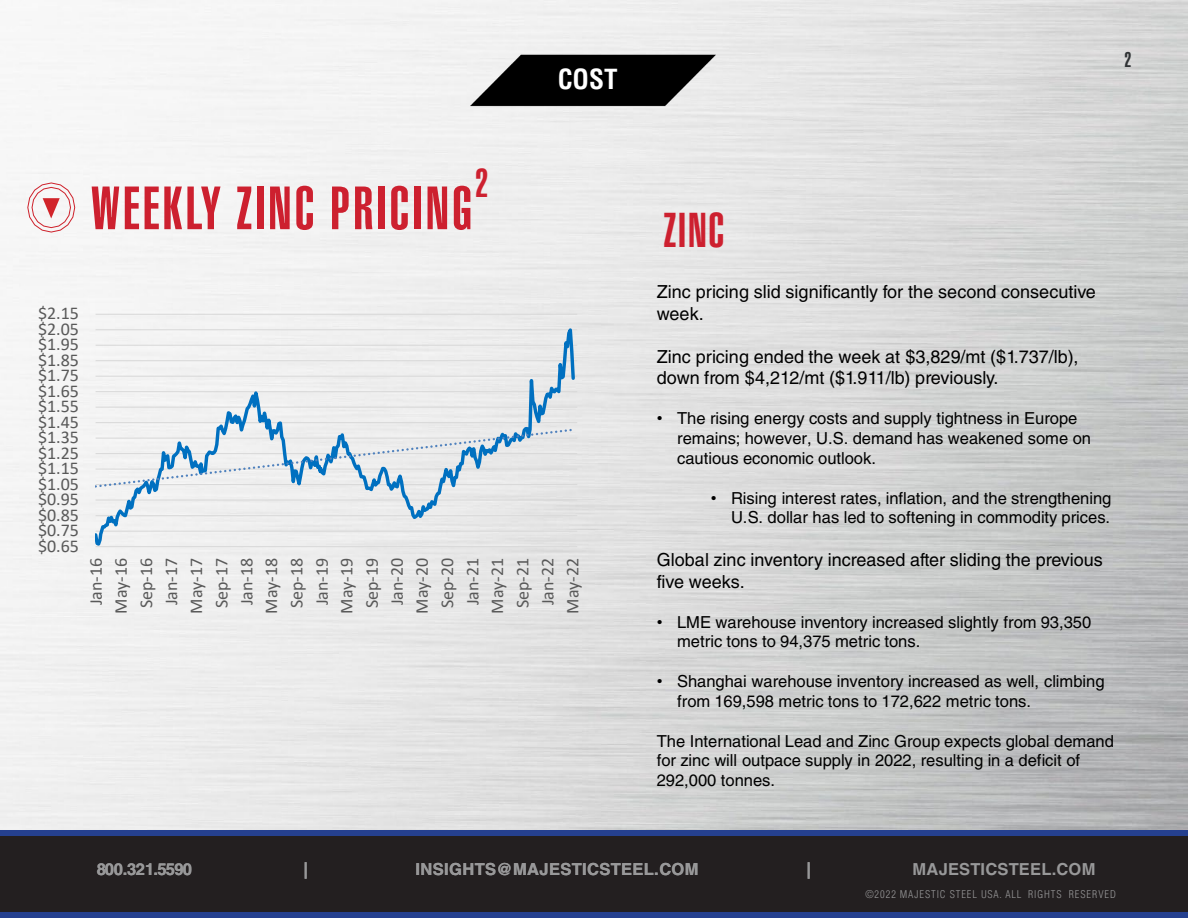
<style>
.page{position:relative;width:1188px;height:918px;background:#fff}
.page>*{position:absolute;margin:0;border:0;box-sizing:border-box;transform-origin:0 0}
.t1{font:60px "Helvetica LT Std Ultra Comp";letter-spacing:.05em;color:#cd202f}
.t2{font:48px "Helvetica LT Std Ultra Comp";color:#cd202f}
.t3{font:39.9px "Helvetica LT Std Ultra Comp";color:#cd202f}
.t4{font:700 condensed 27px "Helvetica LT Std";color:#fff}
.t5{font:21px "Helvetica LT Std Ultra Comp";color:#303335}
.t6{font:18px/21.6px "Helvetica LT Std";color:#000}
.t7{font:18px "Calibri";color:#595959}
.t8{font:16.5px/19.8px "Helvetica LT Std";color:#000}
.t9{font:700 16.5px "Helvetica LT Std";letter-spacing:.015em;color:#989899}
.t10{font:700 16.5px "Helvetica LT Std";letter-spacing:-.045em;color:#989899}
.t11{font:300 condensed 10.5px "Helvetica LT Std";letter-spacing:.09em;color:#989899}
.s1{font-family:"Arial"}
</style>
<div class="page">
<img style="left:0;top:0;width:1188px;height:830px">
<div style="left:0;top:833px;width:1188px;height:82px;background:#231f20"></div>
<div style="left:0;top:912px;width:1188px;height:6px;background:#25408f"></div>
<div style="left:0;top:830px;width:1188px;height:6px;background:#25408f"></div>
<img style="left:469px;top:26px;width:250px;height:106px">
<svg style="left:27px;top:182px;width:49px;height:51px"></svg>
<svg style="left:96px;top:311px;width:481px;height:237px"></svg>
<svg style="left:96px;top:427px;width:480px;height:62px"></svg>
<p class="t4" style="left:558px;top:63px;width:61px">COST</p>
<p class="t5" style="left:1124px;top:48px;width:9px">2</p>
<h1 class="t3" style="left:475px;top:160px;width:15px">2</h1>
<h1 class="t1" style="left:91px;top:174px;width:383px">WEEKLY ZINC PRICING</h1>
<p class="t7" style="left:38px;top:301px;width:42px">$2.15</p>
<p class="t7" style="left:38px;top:316px;width:42px">$2.05</p>
<p class="t7" style="left:38px;top:332px;width:42px">$1.95</p>
<p class="t7" style="left:38px;top:347px;width:42px">$1.85</p>
<p class="t7" style="left:38px;top:363px;width:42px">$1.75</p>
<p class="t7" style="left:38px;top:378px;width:42px">$1.65</p>
<p class="t7" style="left:38px;top:394px;width:42px">$1.55</p>
<p class="t7" style="left:38px;top:409px;width:42px">$1.45</p>
<p class="t7" style="left:38px;top:425px;width:42px">$1.35</p>
<p class="t7" style="left:38px;top:440px;width:42px">$1.25</p>
<p class="t7" style="left:38px;top:456px;width:42px">$1.15</p>
<p class="t7" style="left:38px;top:471px;width:42px">$1.05</p>
<p class="t7" style="left:38px;top:487px;width:42px">$0.95</p>
<p class="t7" style="left:38px;top:502px;width:42px">$0.85</p>
<p class="t7" style="left:38px;top:518px;width:42px">$0.75</p>
<p class="t7" style="left:38px;top:533px;width:42px">$0.65</p>
<p class="t7" style="left:83px;top:605px;width:49px;rotate:-90deg">Jan-16</p>
<p class="t7" style="left:108px;top:614px;width:57px;rotate:-90deg">May-16</p>
<p class="t7" style="left:134px;top:608px;width:52px;rotate:-90deg">Sep-16</p>
<p class="t7" style="left:159px;top:605px;width:49px;rotate:-90deg">Jan-17</p>
<p class="t7" style="left:184px;top:614px;width:57px;rotate:-90deg">May-17</p>
<p class="t7" style="left:209px;top:608px;width:52px;rotate:-90deg">Sep-17</p>
<p class="t7" style="left:234px;top:605px;width:49px;rotate:-90deg">Jan-18</p>
<p class="t7" style="left:259px;top:614px;width:57px;rotate:-90deg">May-18</p>
<p class="t7" style="left:284px;top:608px;width:52px;rotate:-90deg">Sep-18</p>
<p class="t7" style="left:309px;top:605px;width:49px;rotate:-90deg">Jan-19</p>
<p class="t7" style="left:334px;top:614px;width:57px;rotate:-90deg">May-19</p>
<p class="t7" style="left:359px;top:608px;width:52px;rotate:-90deg">Sep-19</p>
<p class="t7" style="left:384px;top:605px;width:49px;rotate:-90deg">Jan-20</p>
<p class="t7" style="left:409px;top:614px;width:57px;rotate:-90deg">May-20</p>
<p class="t7" style="left:435px;top:608px;width:52px;rotate:-90deg">Sep-20</p>
<p class="t7" style="left:460px;top:605px;width:49px;rotate:-90deg">Jan-21</p>
<p class="t7" style="left:485px;top:614px;width:57px;rotate:-90deg">May-21</p>
<p class="t7" style="left:510px;top:608px;width:52px;rotate:-90deg">Sep-21</p>
<p class="t7" style="left:535px;top:605px;width:49px;rotate:-90deg">Jan-22</p>
<p class="t7" style="left:560px;top:614px;width:57px;rotate:-90deg">May-22</p>
<p class="t2" style="left:664px;top:202px;width:62px">ZINC</p>
<p class="t6" style="left:657px;top:281px;width:441px">Zinc pricing slid significantly for the second consecutive week.</p>
<p class="t6" style="left:657px;top:346px;width:423px">Zinc pricing ended the week at $3,829/mt ($1.737/lb), down from $4,212/mt ($1.911/lb) previously.</p>
<p class="t8" style="left:677px;top:409px;width:415px;text-indent:-20px"><span class="s1">•</span> The rising energy costs and supply tightness in Europe remains; however, U.S. demand has weakened some on cautious economic outlook.</p>
<p class="t8" style="left:711px;top:488px;width:402px;text-align:right"><span class="s1">•</span> Rising interest rates, inflation, and the strengthening<br>U.S. dollar has led to softening in commodity prices.</p>
<p class="t6" style="left:657px;top:549px;width:448px">Global zinc inventory increased after sliding the previous five weeks.</p>
<p class="t8" style="left:677px;top:612px;width:416px;line-height:19.2px;text-indent:-20px"><span class="s1">•</span> LME warehouse inventory increased slightly from 93,350 metric tons to 94,375 metric tons.</p>
<p class="t8" style="left:677px;top:671px;width:429px;text-indent:-20px"><span class="s1">•</span> Shanghai warehouse inventory increased as well, climbing from 169,598 metric tons to 172,622 metric tons.</p>
<p class="t8" style="left:657px;top:731px;width:459px">The International Lead and Zinc Group expects global demand for zinc will outpace supply in 2022, resulting in a deficit of<br>292,000 tonnes.</p>
<p class="t10" style="left:97px;top:859px;width:97px">800.321.5590</p>
<p class="t9" style="left:303px;top:859px;width:6px">|</p>
<p class="t9" style="left:415px;top:859px;width:285px">INSIGHTS@MAJESTICSTEEL.COM</p>
<p class="t9" style="left:807px;top:859px;width:6px">|</p>
<p class="t9" style="left:913px;top:859px;width:184px">MAJESTICSTEEL.COM</p>
<p class="t11" style="left:865px;top:888px;width:252px">©2022 MAJESTIC STEEL USA. ALL RIGHTS RESERVED</p>
</div>
